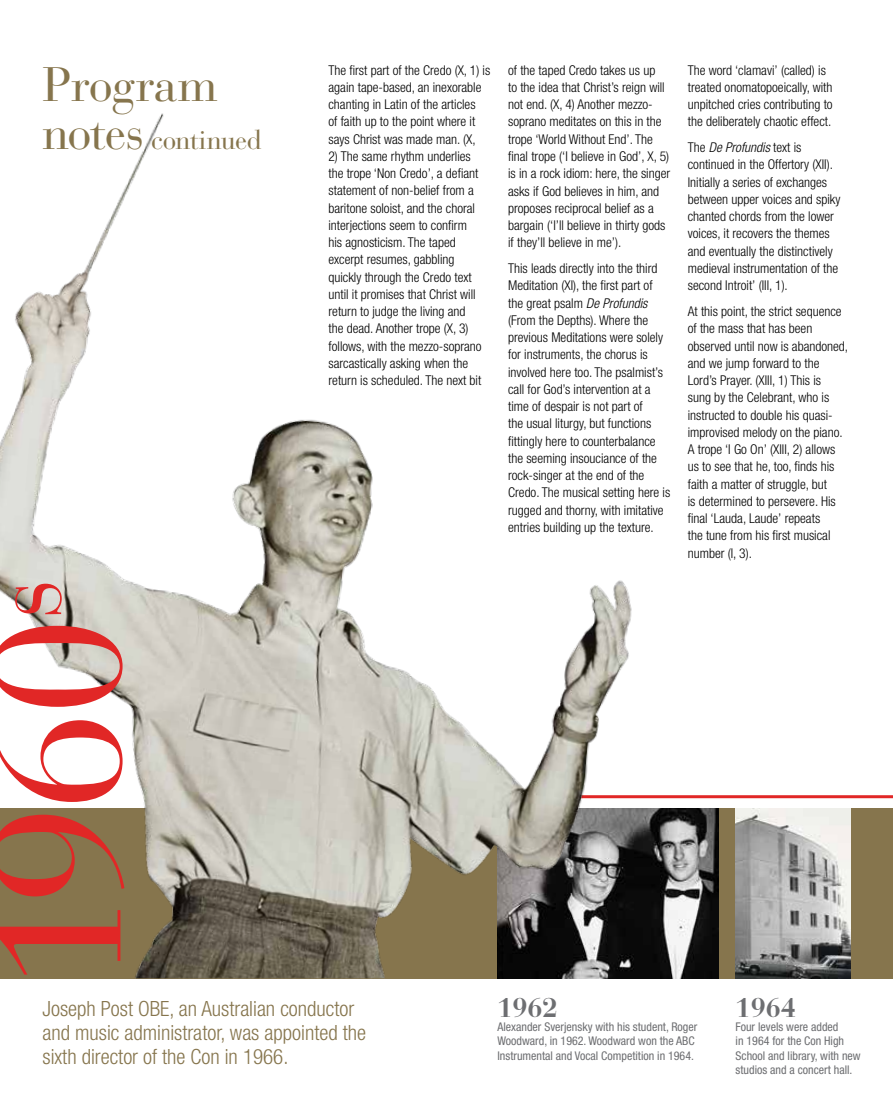
<style>
.page{position:relative;width:893px;height:1106px;background:#fff}
.page>*{position:absolute;margin:0;border:0;box-sizing:border-box;transform-origin:0 0}
.t1{font:180px "Bauer Bodoni CE";color:#e12726}
.t2{font:48px "Bauer Bodoni";letter-spacing:-.015em;color:#86754d}
.t3{font:27px "Bauer Bodoni";letter-spacing:-.02em;color:#86754d}
.t4{font:700 27px "Bauer Bodoni";color:#6d6e71}
.t5{font:300 condensed 21px/24px "Helvetica Neue";color:#86754d}
.t6{font:300 condensed 13.5px/17.2px "Helvetica Neue";color:#000}
.t7{font:condensed 12px/14.4px "Helvetica Neue";color:#6d6e71}
.s1{font-size:48px}
.s2{font-style:italic}
</style>
<div class="page">
<hr style="left:568px;top:795px;width:325px;height:3px;background:#e12726">
<div style="left:0;top:808px;width:893px;height:170px;background:#86754d"></div>
<img style="left:736px;top:808px;width:114px;height:170px">
<img style="left:0;top:113px;width:715px;height:865px">
<h2 class="t2" style="left:43px;top:56px;width:177px">Program</h2>
<h3 class="t3" style="left:43px;top:123px;width:220px"><span class="s1">notes</span> continued</h3>
<h1 class="t1" style="left:-49px;top:990px;width:413px;rotate:-90deg">1960<sup>s</sup></h1>
<p class="t6" style="left:328px;top:61px;width:163px">The first part of the Credo (X, 1) is again tape-based, an inexorable chanting in Latin of the articles<br>of faith up to the point where it says Christ was made man. (X,</p>
<p class="t6" style="left:328px;top:147px;width:155px">2) The same rhythm underlies the trope ‘Non Credo’, a defiant statement of non-belief from a baritone soloist, and the choral interjections seem to confirm his agnosticism. The taped excerpt resumes, gabbling quickly through the Credo text until it promises that Christ will return to judge the living and the dead. Another trope (X, 3) follows, with the mezzo-soprano sarcastically asking when the return is scheduled. The next bit</p>
<p class="t6" style="left:508px;top:61px;width:164px">of the taped Credo takes us up<br>to the idea that Christ’s reign will not end. (X, 4) Another mezzo&shy;soprano meditates on this in the trope ‘World Without End’. The final trope (‘I believe in God’, X, 5) is in a rock idiom: here, the singer asks if God believes in him, and proposes reciprocal belief as a bargain (‘I’ll believe in thirty gods if they’ll believe in me’).</p>
<p class="t6" style="left:508px;top:259px;width:164px">This leads directly into the third<br>Meditation (XI), the first part of the great psalm <span class="s2">De Profundis </span>(From the Depths). Where the previous Meditations were solely for instruments, the chorus is involved here too. The psalmist’s call for God’s intervention at a time of despair is not part of<br>the usual liturgy, but functions fittingly here to counterbalance the seeming insouciance of the rock-singer at the end of the<br>Credo. The musical setting here is rugged and thorny, with imitative entries building up the texture.</p>
<p class="t6" style="left:688px;top:61px;width:146px">The word ‘clamavi’ (called) is treated onomatopoeically, with unpitched cries contributing to the deliberately chaotic effect.</p>
<p class="t6" style="left:688px;top:139px;width:154px">The <span class="s2">De Profundis</span> text is continued in the Offertory (XII).<br>Initially a series of exchanges between upper voices and spiky chanted chords from the lower voices, it recovers the themes and eventually the distinctively medieval instrumentation of the second Introit’ (III, 1).</p>
<p class="t6" style="left:688px;top:302px;width:162px">At this point, the strict sequence of the mass that has been observed until now is abandoned, and we jump forward to the<br>Lord’s Prayer. (XIII, 1) This is<br>sung by the Celebrant, who is instructed to double his quasi&shy;improvised melody on the piano.<br>A trope ‘I Go On’ (XIII, 2) allows us to see that he, too, finds his faith a matter of struggle, but<br>is determined to persevere. His final ‘Lauda, Laude’ repeats<br>the tune from his first musical number (I, 3).</p>
<h3 class="t5" style="left:43px;top:996px;width:325px">Joseph Post OBE, an Australian conductor and music administrator, was appointed the sixth director of the Con in 1966.</h3>
<h3 class="t4" style="left:497px;top:990px;width:62px">1962</h3>
<p class="t7" style="left:497px;top:1019px;width:201px">Alexander Sverjensky with his student, Roger<br>Woodward, in 1962. Woodward won the ABC<br>Instrumental and Vocal Competition in 1964.</p>
<h3 class="t4" style="left:736px;top:990px;width:62px">1964</h3>
<p class="t7" style="left:736px;top:1019px;width:127px">Four levels were added<br>in 1964 for the Con High<br>School and library, with new studios and a concert hall.</p>
</div>
